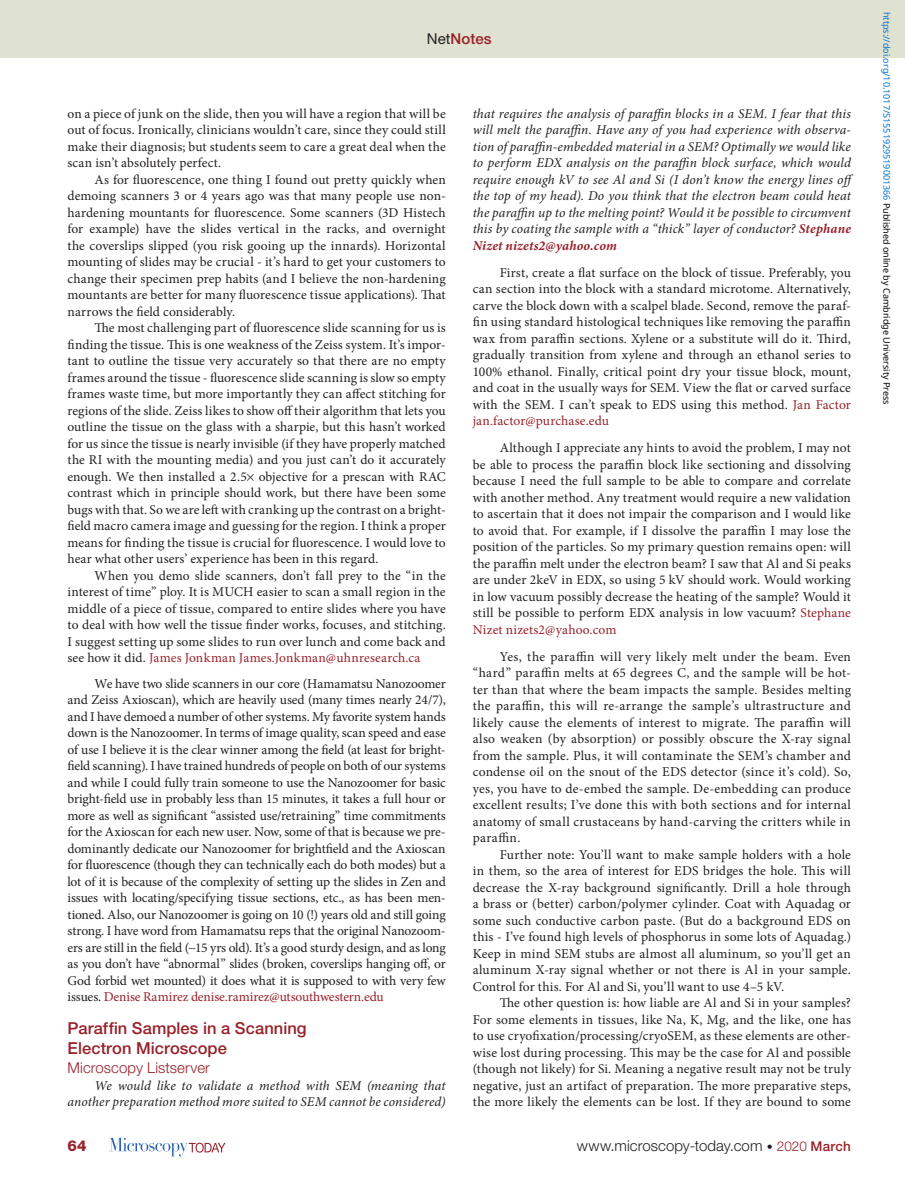
<style>
.page{position:relative;width:905px;height:1188px;background:#fff}
.page>*{position:absolute;margin:0;border:0;box-sizing:border-box;transform-origin:0 0}
.t1{font:500 16.5px/19.5px "Helvetica Neue LT Std";letter-spacing:.005em;color:#98212a}
.t2{font:300 15px "Helvetica Neue LT Std";letter-spacing:.005em;color:#231f20}
.t3{font:300 15px "Helvetica Neue LT Std";letter-spacing:.005em;color:#98212a}
.t4{font:500 15px "Helvetica Neue LT Std";letter-spacing:.005em;color:#98212a}
.t5{font:800 15px "Helvetica Neue LT Std";color:#98212a}
.t6{font:13.5px/16.5px "Minion Pro";letter-spacing:.005em;color:#231f20;text-align:justify}
.t7{font:italic 13.5px/16.5px "Minion Pro";letter-spacing:.01em;color:#231f20;text-align:right}
.t8{font:9px "Noto Sans";color:#0172cf}
.s1{font-weight:400;color:#231f20}
.s2{color:#98212a}
.s3{font-weight:700;color:#98212a}
.s4{font-size:12px}
.s5{font-size:13.5px;color:#98212a}
.s6{font-weight:500;font-size:13.5px;color:#98212a}
.s7{color:#000}
</style>
<div class="page">
<div style="left:0;top:0;width:904px;height:58px;background:#e0e2d1"></div>
<svg style="left:109px;top:1138px;width:116px;height:18px"></svg>
<p class="t4" style="left:427px;top:30px;width:66px"><span class="s1">Net</span>Notes</p>
<p class="t6" style="left:68px;top:105px;width:380px">on a piece of junk on the slide, then you will have a region that will be out of focus. Ironically, clinicians wouldn’t care, since they could still make their diagnosis; but students seem to care a great deal when the scan isn’t absolutely perfect.</p>
<p class="t6" style="left:68px;top:171px;width:380px;text-indent:27px">As for fluorescence, one thing I found out pretty quickly when demoing scanners 3 or 4 years ago was that many people use non&shy;hardening mountants for fluorescence. Some scanners (3D Histech for example) have the slides vertical in the racks, and overnight the coverslips slipped (you risk gooing up the innards). Horizontal mounting of slides may be crucial - it’s hard to get your customers to change their specimen prep habits (and I believe the non-hardening mountants are better for many fluorescence tissue applications). That narrows the field considerably.</p>
<p class="t6" style="left:67px;top:320px;width:380px;text-indent:27px">The most challenging part of fluorescence slide scanning for us is finding the tissue. This is one weakness of the Zeiss system. It’s impor&shy;tant to outline the tissue very accurately so that there are no empty frames around the tissue - fluorescence slide scanning is slow so empty frames waste time, but more importantly they can affect stitching for regions of the slide. Zeiss likes to show off their algorithm that lets you outline the tissue on the glass with a sharpie, but this hasn’t worked for us since the tissue is nearly invisible (if they have properly matched the RI with the mounting media) and you just can’t do it accurately enough. We then installed a 2.5 objective for a prescan with RAC contrast which in principle should work, but there have been some bugs with that. So we are left with cranking up the contrast on a bright&shy;field macro camera image and guessing for the region. I think a proper means for finding the tissue is crucial for fluorescence. I would love to hear what other users’ experience has been in this regard.</p>
<p class="t6" style="left:67px;top:567px;width:380px;text-indent:27px">When you demo slide scanners, don’t fall prey to the “in the interest of time” ploy. It is MUCH easier to scan a small region in the middle of a piece of tissue, compared to entire slides where you have to deal with how well the tissue finder works, focuses, and stitching.<br>I suggest setting up some slides to run over lunch and come back and see how it did. <span class="s2">James Jonkman James.Jonkman@uhnresearch.ca</span></p>
<p class="t6" style="left:67px;top:675px;width:380px;text-indent:27px">We have two slide scanners in our core (Hamamatsu Nanozoomer and Zeiss Axioscan), which are heavily used (many times nearly 24/7), and I have demoed a number of other systems. My favorite system hands down is the Nanozoomer. In terms of image quality, scan speed and ease of use I believe it is the clear winner among the field (at least for bright&shy;field scanning). I have trained hundreds of people on both of our systems and while I could fully train someone to use the Nanozoomer for basic bright-field use in probably less than 15 minutes, it takes a full hour or more as well as significant “assisted use/retraining” time commitments for the Axioscan for each new user. Now, some of that is because we pre&shy;dominantly dedicate our Nanozoomer for brightfield and the Axioscan for fluorescence (though they can technically each do both modes) but a lot of it is because of the complexity of setting up the slides in Zen and issues with locating/specifying tissue sections, etc., as has been men&shy;tioned. Also, our Nanozoomer is going on 10 (!) years old and still going strong. I have word from Hamamatsu reps that the original Nanozoom&shy;ers are still in the field (∼15 yrs old). It’s a good sturdy design, and as long as you don’t have “abnormal” slides (broken, coverslips hanging off, or God forbid wet mounted) it does what it is supposed to with very few issues. <span class="s2">Denise Ramirez denise.ramirez@utsouthwestern.edu</span></p>
<p class="t1" style="left:68px;top:1019px;width:240px">Paraffin Samples in a Scanning<br>Electron Microscope</p>
<p class="t3" style="left:68px;top:1059px;width:144px">Microscopy Listserver</p>
<p class="t7" style="left:68px;top:1077px;width:380px">We would like to validate a method with SEM (meaning that another preparation method more suited to SEM cannot be considered)</p>
<p class="t7" style="left:472px;top:105px;width:384px;text-align:left">that requires the analysis of paraffin blocks in a SEM. I fear that this will melt the paraffin. Have any of you had experience with observa&shy;tion of paraffin-embedded material in a SEM? Optimally we would like to perform EDX analysis on the paraffin block surface, which would require enough kV to see Al and Si (I don’t know the energy lines off the top of my head). Do you think that the electron beam could heat the paraffin up to the melting point? Would it be possible to circumvent this by coating the sample with a “thick” layer of conductor? <span class="s3">Stephane Nizet nizets2@yahoo.com</span></p>
<p class="t6" style="left:472px;top:264px;width:380px;text-indent:27px">First, create a flat surface on the block of tissue. Preferably, you can section into the block with a standard microtome. Alternatively, carve the block down with a scalpel blade. Second, remove the paraf&shy;fin using standard histological techniques like removing the paraffin wax from paraffin sections. Xylene or a substitute will do it. Third, gradually transition from xylene and through an ethanol series to 100% ethanol. Finally, critical point dry your tissue block, mount, and coat in the usually ways for SEM. View the flat or carved surface with the SEM. I can’t speak to EDS using this method. <span class="s2">Jan Factor jan.factor@purchase.edu</span></p>
<p class="t6" style="left:472px;top:440px;width:380px;text-indent:27px">Although I appreciate any hints to avoid the problem, I may not be able to process the paraffin block like sectioning and dissolving because I need the full sample to be able to compare and correlate with another method. Any treatment would require a new validation to ascertain that it does not impair the comparison and I would like to avoid that. For example, if I dissolve the paraffin I may lose the position of the particles. So my primary question remains open: will the paraffin melt under the electron beam? I saw that Al and Si peaks are under 2keV in EDX, so using 5 kV should work. Would working in low vacuum possibly decrease the heating of the sample? Would it still be possible to perform EDX analysis in low vacuum? <span class="s2">Stephane Nizet nizets2@yahoo.com</span></p>
<p class="t6" style="left:472px;top:648px;width:380px;text-indent:27px">Yes, the paraffin will very likely melt under the beam. Even “hard” paraffin melts at 65 degrees C, and the sample will be hot&shy;ter than that where the beam impacts the sample. Besides melting the paraffin, this will re-arrange the sample’s ultrastructure and likely cause the elements of interest to migrate. The paraffin will also weaken (by absorption) or possibly obscure the X-ray signal from the sample. Plus, it will contaminate the SEM’s chamber and condense oil on the snout of the EDS detector (since it’s cold). So, yes, you have to de-embed the sample. De-embedding can produce excellent results; I’ve done this with both sections and for internal anatomy of small crustaceans by hand-carving the critters while in paraffin.</p>
<p class="t6" style="left:472px;top:846px;width:380px;text-indent:27px">Further note: You’ll want to make sample holders with a hole in them, so the area of interest for EDS bridges the hole. This will decrease the X-ray background significantly. Drill a hole through a brass or (better) carbon/polymer cylinder. Coat with Aquadag or some such conductive carbon paste. (But do a background EDS on this - I’ve found high levels of phosphorus in some lots of Aquadag.)<br>Keep in mind SEM stubs are almost all aluminum, so you’ll get an aluminum X-ray signal whether or not there is Al in your sample.<br>Control for this. For Al and Si, you’ll want to use 4–5 kV.</p>
<p class="t6" style="left:472px;top:995px;width:380px;text-indent:27px">The other question is: how liable are Al and Si in your samples?<br>For some elements in tissues, like Na, K, Mg, and the like, one has to use cryofixation/processing/cryoSEM, as these elements are other&shy;wise lost during processing. This may be the case for Al and possible (though not likely) for Si. Meaning a negative result may not be truly negative, just an artifact of preparation. The more preparative steps, the more likely the elements can be lost. If they are bound to some</p>
<p class="t5" style="left:68px;top:1137px;width:21px">64</p>
<p class="t2" style="left:577px;top:1137px;width:275px">www.microscopy-today.com <span class="s4">•</span> <span class="s5">2020</span> <span class="s6">March</span></p>
<p class="t8" style="left:893px;top:12px;width:394px;rotate:90deg">https://doi.org/10.1017/S1551929519001366 <span class="s7">Published online by Cambridge University Press</span></p>
</div>
